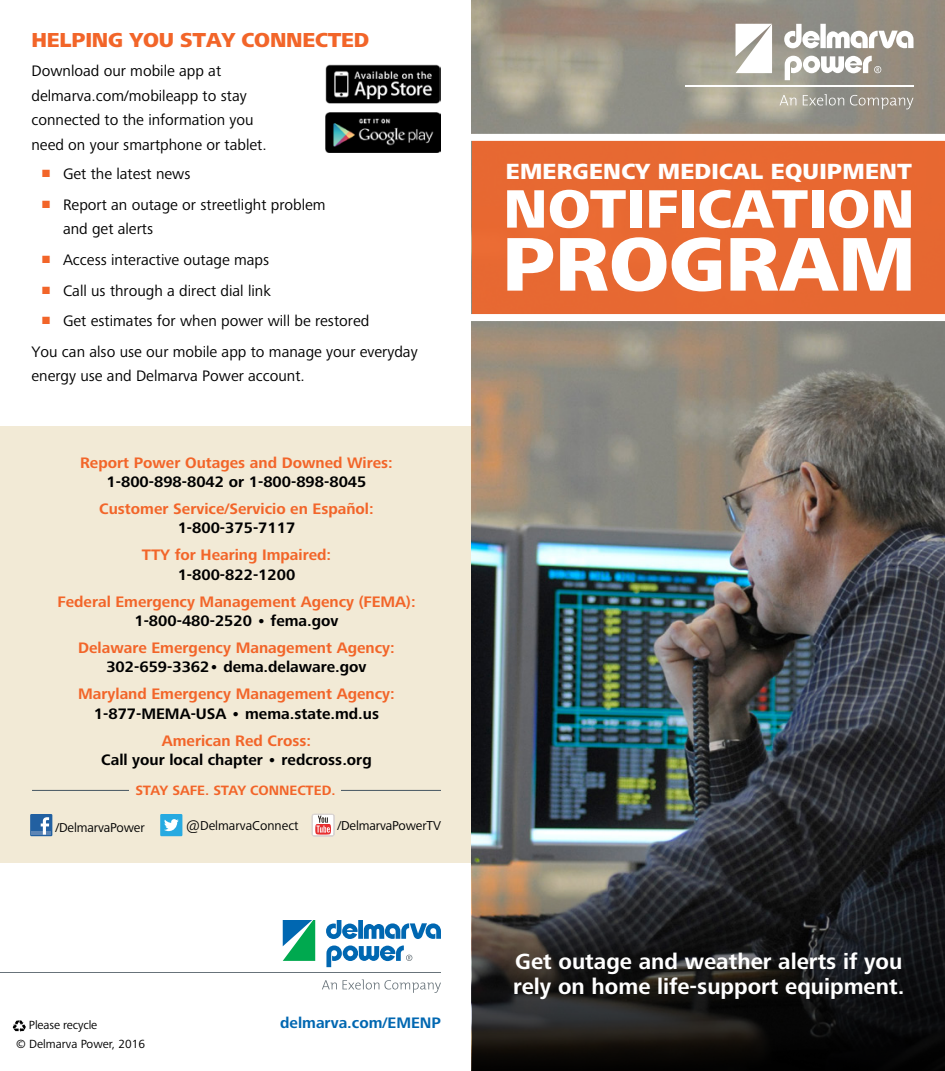
<style>
.page{position:relative;width:945px;height:1071px;background:#fff}
.page>*{position:absolute;margin:0;border:0;box-sizing:border-box;transform-origin:0 0}
.t1{font:800 78.75px "Frutiger Next Pro";color:#fff}
.t2{font:800 56px "Frutiger Next Pro";letter-spacing:.01em;color:#fff}
.t3{font:700 22.75px/24.5px "Frutiger Next Pro";color:#fff}
.t4{font:800 22.75px "Frutiger Next Pro";letter-spacing:.01em;color:#fff}
.PHI_Header_Blue{font:800 21px "Frutiger Next Pro";letter-spacing:-.01em;color:#f26529}
.t5{font:15.75px/24.5px "Frutiger Next Pro";color:#000}
.t6{font:700 15.75px/19.2px "Frutiger Next Pro";color:#f26529;text-align:center}
.t7{font:700 15.75px/19.2px "Frutiger Next Pro";color:#000;text-align:center}
.t8{font:700 15.75px "Frutiger Next Pro";color:#0067b1}
.t9{font:700 14px "Frutiger Next Pro";color:#f26529}
.t10{font:13.3px "Frutiger Next Pro";letter-spacing:-.01em;color:#000}
.t11{font:12.25px "Frutiger Next Pro";color:#000}
.s1{color:#f26529}
.s2{color:#000}
</style>
<div class="page">
<div style="left:0;top:426px;width:472px;height:437px;background:#f2ead6"></div>
<hr style="left:32px;top:790px;width:409px;height:1px;background:#455560">
<div style="left:130px;top:781px;width:211px;height:18px;background:#f2ead6"></div>
<div style="left:160px;top:814px;width:22px;height:22px;background:#27aae1"></div>
<svg style="left:164px;top:819px;width:15px;height:12px"></svg>
<div style="left:30px;top:814px;width:22px;height:22px;background:#2260a1"></div>
<hr style="left:32px;top:831px;width:19px;height:4px;background:#5d85b5">
<svg style="left:41px;top:817px;width:8px;height:18px"></svg>
<svg style="left:312px;top:814px;width:23px;height:23px"></svg>
<svg style="left:322px;top:979px;width:119px;height:14px"></svg>
<hr style="left:1px;top:972px;width:440px;height:1px;background:#68737a">
<svg style="left:326px;top:920px;width:115px;height:47px"></svg>
<svg style="left:283px;top:920px;width:32px;height:41px"></svg>
<svg style="left:13px;top:1020px;width:13px;height:12px"></svg>
<img style="left:472px;top:0;width:473px;height:866px">
<svg style="left:472px;top:866px;width:473px;height:205px;background:#242221"></svg>
<div style="left:472px;top:137px;width:473px;height:181px;background:#e76832"></div>
<div style="left:451px;top:134px;width:494px;height:7px;background:#fff"></div>
<div style="left:451px;top:314px;width:494px;height:7px;background:#fff"></div>
<svg style="left:780px;top:94px;width:133px;height:15px;background:#a7a399"></svg>
<hr style="left:685px;top:85px;width:229px;height:1px;background:#fff">
<svg style="left:784px;top:24px;width:130px;height:56px"></svg>
<svg style="left:736px;top:24px;width:36px;height:49px"></svg>
<img style="left:326px;top:64px;width:114px;height:40px">
<img style="left:326px;top:113px;width:114px;height:39px">
<p class="PHI_Header_Blue" style="left:32px;top:28px;width:339px">HELPING YOU STAY CONNECTED</p>
<p class="t5" style="left:32px;top:59px;width:237px">Download our mobile app at delmarva.com/mobileapp to stay connected to the information you need on your smartphone or tablet.</p>
<p class="t5" style="left:42px;top:162px;width:150px"><span class="s1">■</span> Get the latest news</p>
<p class="t5" style="left:63px;top:192px;width:264px;text-indent:-21px"><span class="s1">■</span> Report an outage or streetlight problem and get alerts</p>
<p class="t5" style="left:42px;top:247px;width:229px"><span class="s1">■</span> Access interactive outage maps</p>
<p class="t5" style="left:42px;top:278px;width:230px"><span class="s1">■</span> Call us through a direct dial link</p>
<p class="t5" style="left:42px;top:309px;width:329px"><span class="s1">■</span> Get estimates for when power will be restored</p>
<p class="t5" style="left:32px;top:339px;width:388px">You can also use our mobile app to manage your everyday energy use and Delmarva Power account.</p>
<p class="t6" style="left:80px;top:453px;width:314px">Report Power Outages and Downed Wires:<br><span class="s2">1-800-898-8042 or 1-800-898-8045</span></p>
<p class="t6" style="left:99px;top:499px;width:276px">Customer Service/Servicio en Español:<br><span class="s2">1-800-375-7117</span></p>
<p class="t6" style="left:142px;top:545px;width:191px">TTY for Hearing Impaired:<br><span class="s2">1-800-822-1200</span></p>
<p class="t6" style="left:57px;top:592px;width:360px">Federal Emergency Management Agency (FEMA):<br><span class="s2">1-800-480-2520 • fema.gov</span></p>
<p class="t6" style="left:78px;top:638px;width:318px">Delaware Emergency Management Agency:<br><span class="s2">302-659-3362• dema.delaware.gov</span></p>
<p class="t6" style="left:78px;top:685px;width:318px">Maryland Emergency Management Agency:<br><span class="s2">1-877-MEMA-USA • mema.state.md.us</span></p>
<p class="t7" style="left:101px;top:731px;width:272px"><span class="s1">American Red Cross:<br></span>Call your local chapter • redcross.org</p>
<p class="t9" style="left:135px;top:783px;width:202px">STAY SAFE. STAY CONNECTED.</p>
<p class="t10" style="left:55px;top:820px;width:91px">/DelmarvaPower</p>
<p class="t10" style="left:186px;top:818px;width:114px">@DelmarvaConnect</p>
<p class="t10" style="left:337px;top:818px;width:105px">/DelmarvaPowerTV</p>
<p class="t11" style="left:29px;top:1018px;width:70px">Please recycle</p>
<p class="t8" style="left:280px;top:1014px;width:162px">delmarva.com/EMENP</p>
<p class="t11" style="left:16px;top:1037px;width:130px">© Delmarva Power, 2016</p>
<p class="t4" style="left:506px;top:158px;width:408px">EMERGENCY MEDICAL EQUIPMENT</p>
<p class="t2" style="left:504px;top:177px;width:412px">NOTIFICATION</p>
<p class="t1" style="left:502px;top:219px;width:415px">PROGRAM</p>
<p class="t3" style="left:513px;top:949px;width:393px">Get outage and weather alerts if you rely on home life-support equipment.</p>
</div>
